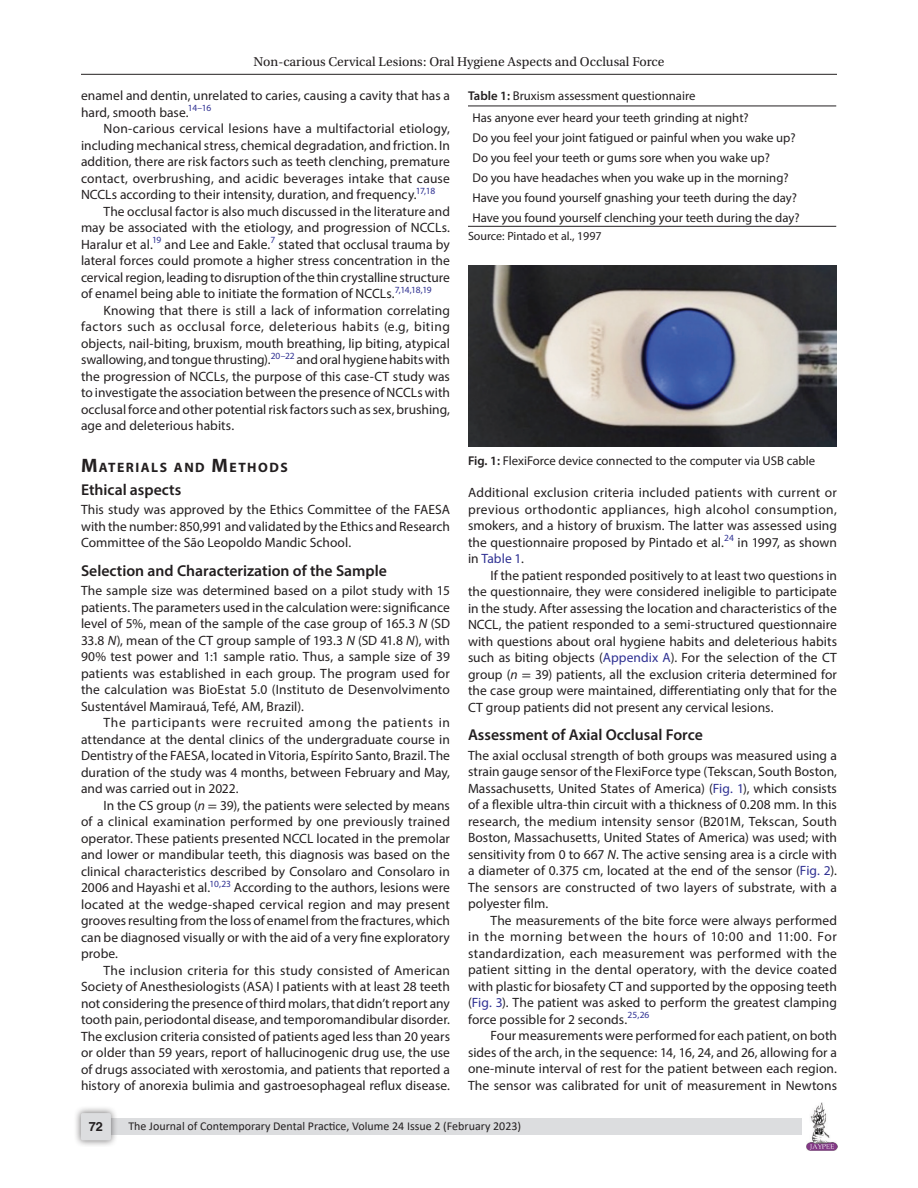
<style>
.page{position:relative;width:918px;height:1188px;background:#fff}
.page>*{position:absolute;margin:0;border:0;box-sizing:border-box;transform-origin:0 0}
.Head-2{font:600 15.75px "Myriad Pro";color:#231f20}
.Head-2-stk{font:600 15.75px "Myriad Pro";color:#231f20}
.Head-1-first{font:700 13.65px "Myriad Pro";letter-spacing:.105em;color:#231f20}
.Para-Indent{font:13.5px/16.5px "Myriad Pro";letter-spacing:.005em;color:#231f20;text-align:justify}
.Para-NoIndent{font:13.5px/16.5px "Myriad Pro";letter-spacing:.01em;color:#231f20;text-align:justify}
.t1{font:13.5px "Utopia Std";color:#231f20}
.TableBody{font:12.75px "Myriad Pro";color:#231f20}
.FigCaption{font:12.75px "Myriad Pro";color:#231f20}
.TableCaption{font:12.75px "Myriad Pro";color:#231f20}
.t2{font:700 12.75px "Helvetica LT Std";color:#231f20}
.t3{font:12px "Calibri";color:#231f20}
.TableFootNote{font:12px "Myriad Pro";color:#231f20}
.s1{font-size:19.5px}
.s2{font-style:italic}
.s3{font-family:"STIX General"}
.s4{font-weight:600}
.s5{color:#2e3092}
</style>
<div class="page">
<hr style="left:81px;top:74px;width:756px;height:1px;background:#231f20">
<img style="left:807px;top:1103px;width:30px;height:48px">
<div style="left:96px;top:1119px;width:706px;height:16px;background:#dcdddf"></div>
<div style="left:73px;top:1106px;width:45px;height:41px;background:#231f20;opacity:.61"></div>
<div style="left:81px;top:1113px;width:30px;height:27px;background:#dcdddf;border-radius:2px"></div>
<hr style="left:468px;top:106px;width:368px;height:1px;background:#231f20">
<hr style="left:468px;top:226px;width:368px;height:1px;background:#231f20">
<img style="left:469px;top:265px;width:367px;height:181px">
<p class="t1" style="left:253px;top:55px;width:413px">Non-carious Cervical Lesions: Oral Hygiene Aspects and Occlusal Force</p>
<p class="Para-Indent" style="left:81px;top:87px;width:370px">enamel and dentin, unrelated to caries, causing a cavity that has a hard, smooth base.<sup>14–16</sup></p>
<p class="Para-Indent" style="left:81px;top:120px;width:371px;text-indent:22px">Non-carious cervical lesions have a multifactorial etiology, including mechanical stress, chemical degradation, and friction. In addition, there are risk factors such as teeth clenching, premature contact, overbrushing, and acidic beverages intake that cause NCCLs according to their intensity, duration, and frequency.<sup>17,18</sup></p>
<p class="Para-Indent" style="left:81px;top:203px;width:371px;text-indent:22px">The occlusal factor is also much discussed in the literature and may be associated with the etiology, and progression of NCCLs.<br>Haralur et al.<sup>19</sup> and Lee and Eakle.<sup>7</sup> stated that occlusal trauma by lateral forces could promote a higher stress concentration in the cervical region, leading to disruption of the thin crystalline structure of enamel being able to initiate the formation of NCCLs.<sup>7,14,18,19</sup></p>
<p class="Para-Indent" style="left:81px;top:302px;width:371px;text-indent:22px">Knowing that there is still a lack of information correlating factors such as occlusal force, deleterious habits (e.g, biting objects, nail-biting, bruxism, mouth breathing, lip biting, atypical swallowing, and tongue thrusting).<sup>20–22</sup> and oral hygiene habits with the progression of NCCLs, the purpose of this case-CT study was to investigate the association between the presence of NCCLs with occlusal force and other potential risk factors such as sex, brushing, age and deleterious habits.</p>
<p class="Head-1-first" style="left:81px;top:459px;width:208px"><span class="s1">M</span>ATERIALS AND <span class="s1">M</span>ETHODS</p>
<p class="Head-2-stk" style="left:81px;top:479px;width:102px">Ethical aspects</p>
<p class="Para-NoIndent" style="left:81px;top:501px;width:371px">This study was approved by the Ethics Committee of the FAESA with the number: 850,991 and validated by the Ethics and Research Committee of the São Leopoldo Mandic School.</p>
<p class="Head-2" style="left:81px;top:560px;width:308px">Selection and Characterization of the Sample</p>
<p class="Para-NoIndent" style="left:81px;top:582px;width:371px">The sample size was determined based on a pilot study with 15 patients. The parameters used in the calculation were: significance level of 5%, mean of the sample of the case group of 165.3 <span class="s2">N</span> (SD 33.8 <span class="s2">N</span>), mean of the CT group sample of 193.3 <span class="s2">N</span> (SD 41.8 <span class="s2">N</span>), with 90% test power and 1:1 sample ratio. Thus, a sample size of 39 patients was established in each group. The program used for the calculation was BioEstat 5.0 (Instituto de Desenvolvimento Sustentável Mamirauá, Tefé, AM, Brazil).</p>
<p class="Para-Indent" style="left:81px;top:714px;width:371px;text-indent:22px">The participants were recruited among the patients in attendance at the dental clinics of the undergraduate course in Dentistry of the FAESA, located in Vitoria, Espírito Santo, Brazil. The duration of the study was 4 months, between February and May, and was carried out in 2022.</p>
<p class="Para-Indent" style="left:81px;top:797px;width:371px;text-indent:22px">In the CS group (<span class="s2">n</span> <span class="s3">=</span> 39), the patients were selected by means of a clinical examination performed by one previously trained operator. These patients presented NCCL located in the premolar and lower or mandibular teeth, this diagnosis was based on the clinical characteristics described by Consolaro and Consolaro in 2006 and Hayashi et al.<sup>10,23</sup> According to the authors, lesions were located at the wedge-shaped cervical region and may present grooves resulting from the loss of enamel from the fractures, which can be diagnosed visually or with the aid of a very fine exploratory probe.</p>
<p class="Para-Indent" style="left:81px;top:962px;width:371px;text-indent:22px">The inclusion criteria for this study consisted of American Society of Anesthesiologists (ASA) I patients with at least 28 teeth not considering the presence of third molars, that didn’t report any tooth pain, periodontal disease, and temporomandibular disorder.<br>The exclusion criteria consisted of patients aged less than 20 years or older than 59 years, report of hallucinogenic drug use, the use of drugs associated with xerostomia, and patients that reported a history of anorexia bulimia and gastroesophageal reflux disease.</p>
<p class="TableCaption" style="left:468px;top:87px;width:229px"><span class="s4">Table 1:</span> Bruxism assessment questionnaire</p>
<p class="TableBody" style="left:472px;top:109px;width:278px">Has anyone ever heard your teeth grinding at night?</p>
<p class="TableBody" style="left:472px;top:129px;width:325px">Do you feel your joint fatigued or painful when you wake up?</p>
<p class="TableBody" style="left:472px;top:149px;width:299px">Do you feel your teeth or gums sore when you wake up?</p>
<p class="TableBody" style="left:472px;top:170px;width:318px">Do you have headaches when you wake up in the morning?</p>
<p class="TableBody" style="left:472px;top:190px;width:326px">Have you found yourself gnashing your teeth during the day?</p>
<p class="TableBody" style="left:472px;top:210px;width:329px">Have you found yourself clenching your teeth during the day?</p>
<p class="TableFootNote" style="left:468px;top:228px;width:135px">Source: Pintado et al., 1997</p>
<p class="FigCaption" style="left:468px;top:453px;width:349px"><span class="s4">Fig. 1:</span> FlexiForce device connected to the computer via USB cable</p>
<p class="Para-Indent" style="left:468px;top:484px;width:371px">Additional exclusion criteria included patients with current or previous orthodontic appliances, high alcohol consumption, smokers, and a history of bruxism. The latter was assessed using the questionnaire proposed by Pintado et al.<sup>24</sup> in 1997, as shown in <span class="s5">Table 1</span>.</p>
<p class="Para-Indent" style="left:468px;top:567px;width:371px;text-indent:22px">If the patient responded positively to at least two questions in the questionnaire, they were considered ineligible to participate in the study. After assessing the location and characteristics of the NCCL, the patient responded to a semi-structured questionnaire with questions about oral hygiene habits and deleterious habits such as biting objects (<span class="s5">Appendix A</span>). For the selection of the CT group (<span class="s2">n</span> <span class="s3">=</span> 39) patients, all the exclusion criteria determined for the case group were maintained, differentiating only that for the CT group patients did not present any cervical lesions.</p>
<p class="Head-2" style="left:468px;top:725px;width:236px">Assessment of Axial Occlusal Force</p>
<p class="Para-NoIndent" style="left:468px;top:747px;width:371px">The axial occlusal strength of both groups was measured using a strain gauge sensor of the FlexiForce type (Tekscan, South Boston, Massachusetts, United States of America) (<span class="s5">Fig. 1</span>), which consists of a flexible ultra-thin circuit with a thickness of 0.208 mm. In this research, the medium intensity sensor (B201M, Tekscan, South Boston, Massachusetts, United States of America) was used; with sensitivity from 0 to 667 <span class="s2">N</span>. The active sensing area is a circle with a diameter of 0.375 cm, located at the end of the sensor (<span class="s5">Fig. 2</span>).<br>The sensors are constructed of two layers of substrate, with a polyester film.</p>
<p class="Para-Indent" style="left:468px;top:912px;width:371px;text-indent:22px">The measurements of the bite force were always performed in the morning between the hours of 10:00 and 11:00. For standardization, each measurement was performed with the patient sitting in the dental operatory, with the device coated with plastic for biosafety CT and supported by the opposing teeth (<span class="s5">Fig. 3</span>). The patient was asked to perform the greatest clamping force possible for 2 seconds.<sup>25,26</sup></p>
<p class="Para-Indent" style="left:468px;top:1027px;width:371px;text-indent:22px">Four measurements were performed for each patient, on both sides of the arch, in the sequence: 14, 16, 24, and 26, allowing for a one-minute interval of rest for the patient between each region.<br>The sensor was calibrated for unit of measurement in Newtons</p>
<p class="t2" style="left:89px;top:1119px;width:16px">72</p>
<p class="t3" style="left:128px;top:1117px;width:394px">The Journal of Contemporary Dental Practice, Volume 24 Issue 2 (February 2023)</p>
</div>
